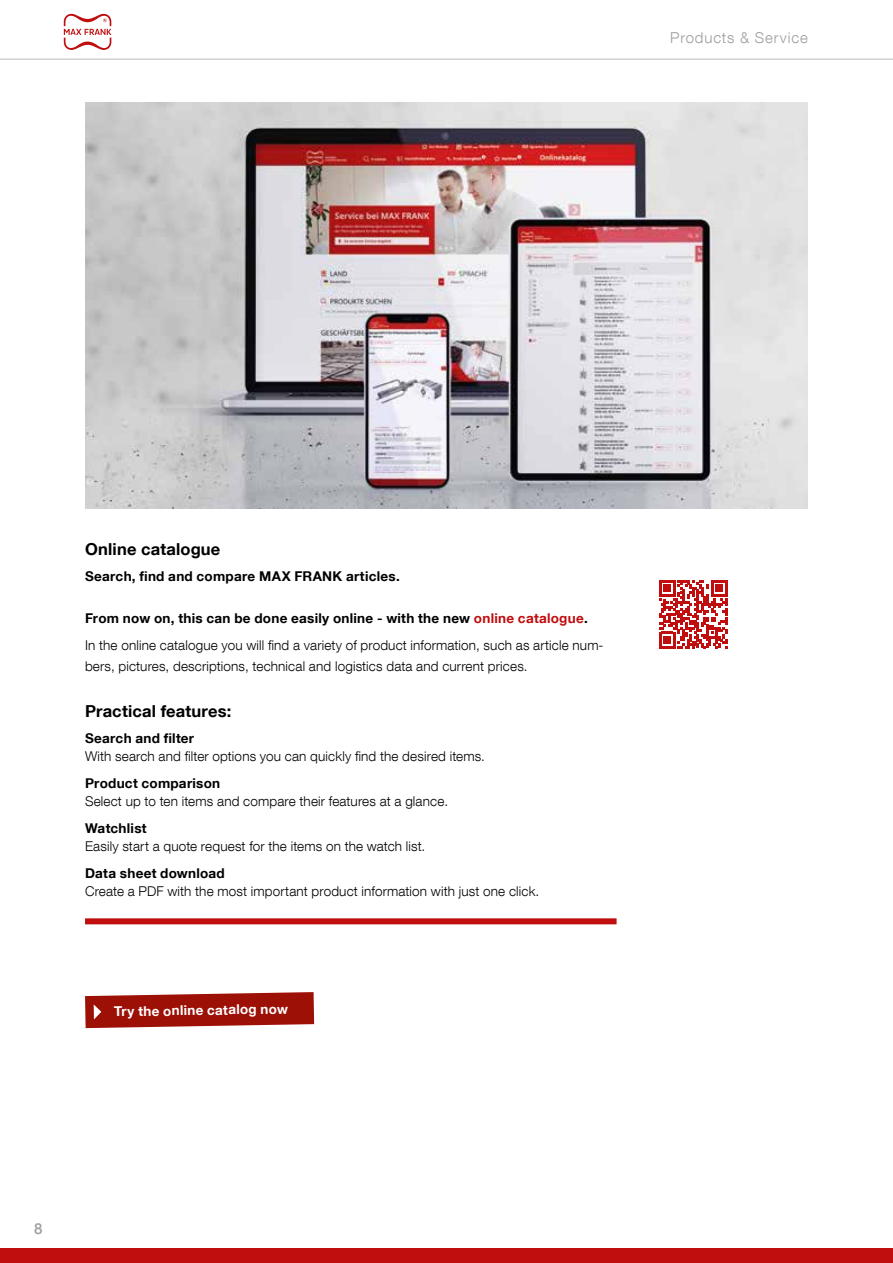
<style>
.page{position:relative;width:893px;height:1263px;background:#fff}
.page>*{position:absolute;margin:0;border:0;box-sizing:border-box;transform-origin:0 0}
.t1{font:700 16.5px "Helvetica Neue LT Com";letter-spacing:.01em;color:#000}
.t2{font:300 15px "Helvetica Neue LT Com";letter-spacing:.06em;color:#9d9d9c}
.t3{font:500 15px "Helvetica Neue LT Com";color:#9d9d9c}
.t4{font:300 13.5px/26.7px "Helvetica Neue LT Com";letter-spacing:.01em;color:#000}
.t5{font:700 13.5px "Helvetica Neue LT Com";letter-spacing:.02em;color:#000}
.t6{font:700 13.5px "Helvetica Neue LT Com";color:#fff}
.s1{font-weight:700}
.s2{font-weight:700;color:#c00d0e}
</style>
<div class="page">
<hr style="left:0;top:59px;width:893px;height:1px;background:#bcbcbc">
<div style="left:0;top:1248px;width:893px;height:15px;background:#c00d0e"></div>
<svg style="left:64px;top:14px;width:47px;height:36px"></svg>
<div style="left:85px;top:918px;width:532px;height:6px;background:#c00d0e"></div>
<img style="left:85px;top:102px;width:723px;height:407px">
<svg style="left:659px;top:580px;width:68px;height:68px"></svg>
<svg style="left:85px;top:992px;width:229px;height:36px;background:#a72c23"></svg>
<p class="t2" style="left:670px;top:29px;width:139px">Products &amp; Service</p>
<p class="t1" style="left:85px;top:538px;width:137px">Online catalogue</p>
<p class="t5" style="left:85px;top:568px;width:316px">Search, find and compare MAX FRANK articles.</p>
<p class="t4" style="left:85px;top:605px;width:520px"><span class="s1">From now on, this can be done easily online - with the new</span> <span class="s2">online catalogue</span><span class="s1">.<br></span>In the online catalogue you will find a variety of product information, such as article num-</p>
<p class="t4" style="left:85px;top:652px;width:444px">bers, pictures, descriptions, technical and logistics data and current prices.</p>
<p class="t1" style="left:85px;top:700px;width:148px">Practical features:</p>
<p class="t5" style="left:85px;top:730px;width:111px">Search and filter</p>
<p class="t4" style="left:85px;top:743px;width:401px">With search and filter options you can quickly find the desired items.</p>
<p class="t5" style="left:85px;top:775px;width:137px">Product comparison</p>
<p class="t4" style="left:85px;top:788px;width:365px">Select up to ten items and compare their features at a glance.</p>
<p class="t5" style="left:85px;top:819px;width:63px">Watchlist</p>
<p class="t4" style="left:85px;top:833px;width:342px">Easily start a quote request for the items on the watch list.</p>
<p class="t5" style="left:85px;top:864px;width:141px">Data sheet download</p>
<p class="t4" style="left:85px;top:877px;width:456px">Create a PDF with the most important product information with just one click.</p>
<p class="t6" style="left:114px;top:1003px;width:175px;rotate:-1deg">Try the online catalog now</p>
<p class="t3" style="left:34px;top:1220px;width:10px">8</p>
</div>
